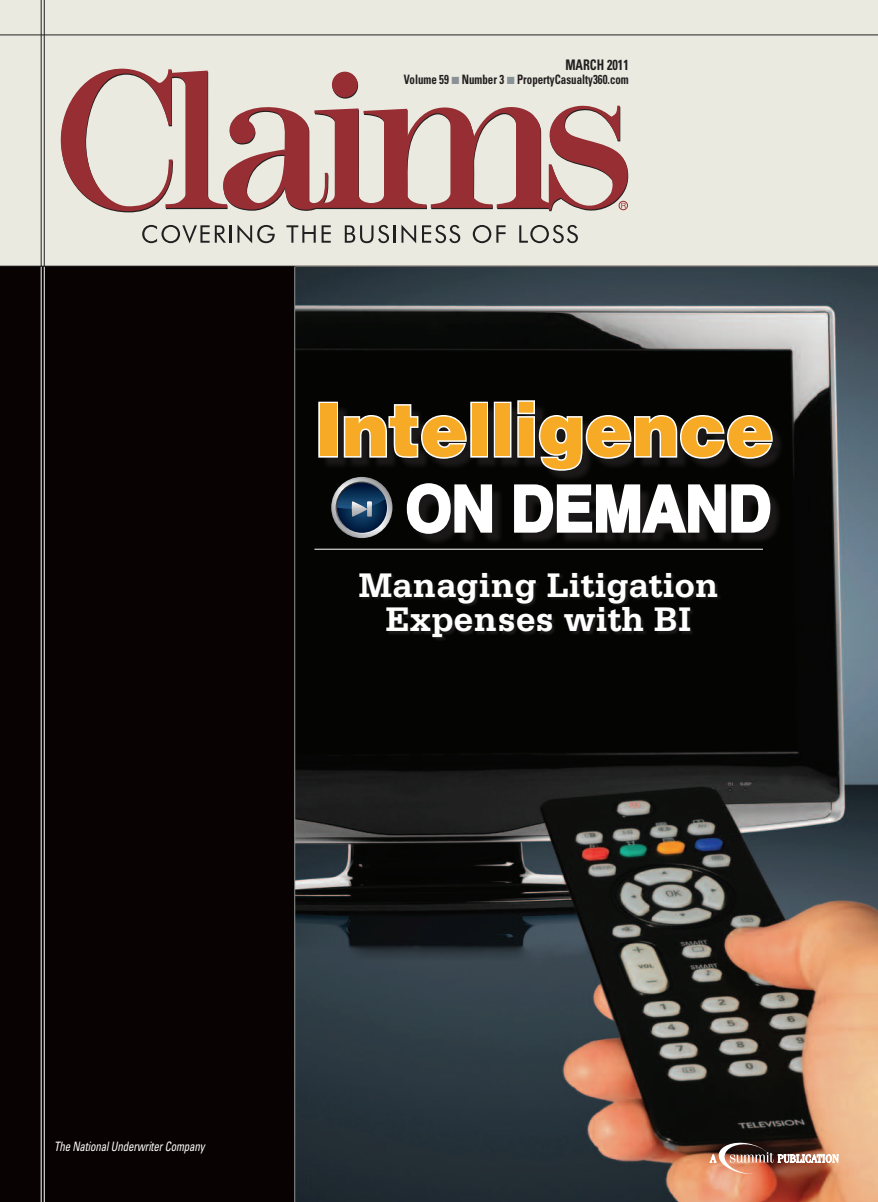
<style>
.page{position:relative;width:878px;height:1202px;background:#fff}
.page>*{position:absolute;margin:0;border:0;box-sizing:border-box;transform-origin:0 0}
.t1{font:900 73.5px "Helvetica LT Std";color:#f6aa25;scale:.96 1}
.t2{font:700 63px "Helvetica LT Std";color:#fff;scale:.94 1}
.t3{font:700 36px/34.5px "Serifa Std";color:#fff;text-align:center}
.t4{font:700 condensed 14.55px "Univers LT Std";color:#231f20;scale:.84 1}
.t5{font:700 condensed 12.9px "Univers LT Std";color:#231f20;scale:.84 1}
.t6{font:italic condensed 12.9px "Univers LT Std";letter-spacing:-.01em;color:#fff;scale:.84 1}
.s1{font-family:"European Pi Three";font-weight:400;font-stretch:normal;font-size:12px;color:#8a9297}
</style>
<div class="page">
<img style="left:295px;top:267px;width:582px;height:935px">
<div style="left:0;top:0;width:878px;height:266px;background:#ebeae0"></div>
<svg style="left:332px;top:73px;width:26px;height:26px"></svg>
<svg style="left:61px;top:69px;width:161px;height:144px"></svg>
<div style="left:332px;top:72px;width:25px;height:25px;background:#962e33;border-radius:50%"></div>
<svg style="left:222px;top:105px;width:406px;height:107px"></svg>
<svg style="left:142px;top:225px;width:67px;height:18px"></svg>
<svg style="left:215px;top:225px;width:16px;height:18px"></svg>
<svg style="left:237px;top:225px;width:38px;height:18px"></svg>
<svg style="left:286px;top:225px;width:45px;height:18px"></svg>
<svg style="left:345px;top:225px;width:50px;height:18px"></svg>
<svg style="left:401px;top:225px;width:15px;height:18px"></svg>
<svg style="left:422px;top:225px;width:38px;height:18px"></svg>
<svg style="left:473px;top:225px;width:32px;height:18px"></svg>
<svg style="left:519px;top:225px;width:59px;height:18px"></svg>
<hr style="left:0;top:35px;width:878px;height:1px;background:#231f20">
<div style="left:0;top:266px;width:295px;height:936px;background:#080302"></div>
<img style="left:710px;top:1140px;width:128px;height:34px">
<hr style="left:44px;top:266px;width:1px;height:936px;background:#fff">
<hr style="left:41px;top:266px;width:1px;height:936px;background:#fff">
<hr style="left:44px;top:0;width:1px;height:266px;background:#231f20">
<hr style="left:41px;top:0;width:1px;height:266px;background:#231f20">
<div style="left:321px;top:403px;width:463px;height:142px;background:#231f20;opacity:.75"></div>
<div style="left:318px;top:402px;width:20px;height:55px;border:3px solid #fff"></div>
<svg style="left:342px;top:402px;width:126px;height:58px"></svg>
<div style="left:470px;top:402px;width:18px;height:55px;border:3px solid #fff"></div>
<div style="left:494px;top:402px;width:17px;height:55px;border:3px solid #fff"></div>
<svg style="left:516px;top:399px;width:258px;height:73px"></svg>
<svg style="left:405px;top:482px;width:88px;height:53px"></svg>
<svg style="left:512px;top:483px;width:259px;height:51px"></svg>
<div style="left:359px;top:573px;width:362px;height:68px;background:#231f20;opacity:.75"></div>
<hr style="left:314px;top:549px;width:449px;height:1px;background:#fff">
<svg style="left:331px;top:477px;width:61px;height:61px"></svg>
<svg style="left:332px;top:478px;width:59px;height:59px"></svg>
<svg style="left:335px;top:481px;width:53px;height:53px"></svg>
<svg style="left:337px;top:483px;width:50px;height:50px"></svg>
<svg style="left:337px;top:483px;width:48px;height:34px;background:#34506d"></svg>
<hr style="left:294px;top:266px;width:1px;height:935px;background:#939598">
<hr style="left:0;top:266px;width:878px;height:1px;background:#231f20">
<p class="t4" style="left:565px;top:56px;width:77px">March 2011</p>
<p class="t5" style="left:404px;top:71px;width:269px">Volume 59 <span class="s1">K</span> Number 3 <span class="s1">K</span> PropertyCasualty360.com</p>
<h1 class="t1" style="left:314px;top:381px;width:479px">Intelligence</h1>
<h2 class="t2" style="left:405px;top:470px;width:390px">ON DEMAND</h2>
<h3 class="t3" style="left:358px;top:567px;width:362px">Managing Litigation<br>Expenses with BI</h3>
<p class="t6" style="left:54px;top:1138px;width:181px">The National Underwriter Company</p>
</div>
